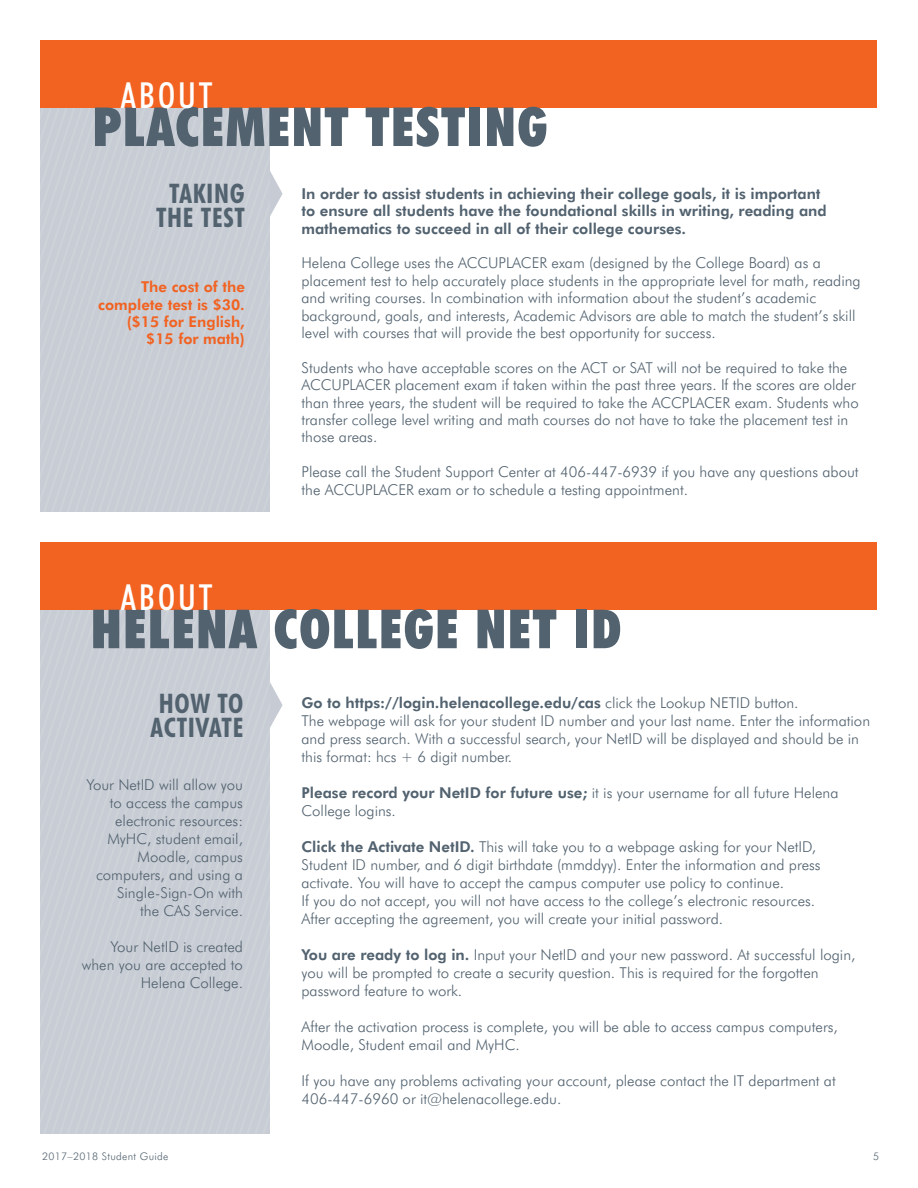
<style>
.page{position:relative;width:918px;height:1188px;background:#fff}
.page>*{position:absolute;margin:0;border:0;box-sizing:border-box;transform-origin:0 0}
.t1{font:900 condensed 54px "Futura BT";letter-spacing:.035em;color:#52626f}
.t2{font:500 condensed 36px "Futura BT";letter-spacing:.08em;color:#fff}
.t3{font:700 condensed 27px/24px "Futura BT";letter-spacing:.025em;color:#52626f;text-align:center}
.t4{font:300 15px/18px "Futura BT";color:#52626f}
.t5{font:800 15px/17.4px "Futura BT";color:#52626f}
.t6{font:800 15px/17.4px "Futura BT";color:#f26221;text-align:right}
.t7{font:300 10.5px "Futura BT";letter-spacing:.03em;color:#52626f}
.s1{font-weight:800}
</style>
<div class="page">
<svg style="left:270px;top:682px;width:13px;height:45px"></svg>
<svg style="left:270px;top:171px;width:13px;height:45px"></svg>
<div style="left:40px;top:40px;width:838px;height:68px;background:#f26221"></div>
<div style="left:40px;top:542px;width:838px;height:68px;background:#f26221"></div>
<h2 class="t2" style="left:121px;top:80px;width:94px">ABOUT</h2>
<h1 class="t1" style="left:93px;top:104px;width:456px">PLACEMENT TESTING</h1>
<h3 class="t3" style="left:156px;top:183px;width:90px">TAKING<br>THE TEST</h3>
<p class="t6" style="left:98px;top:280px;width:148px">The cost of the complete test is $30. ($15 for English, $15 for math)</p>
<p class="t5" style="left:302px;top:186px;width:527px">In order to assist students in achieving their college goals, it is important to ensure all students have the foundational skills in writing, reading and mathematics to succeed in all of their college courses.</p>
<p class="t4" style="left:302px;top:256px;width:561px;line-height:17.4px">Helena College uses the ACCUPLACER exam (designed by the College Board) as a placement test to help accurately place students in the appropriate level for math, reading and writing courses. In combination with information about the student’s academic background, goals, and interests, Academic Advisors are able to match the student’s skill level with courses that will provide the best opportunity for success.</p>
<p class="t4" style="left:302px;top:360px;width:559px;line-height:17.4px">Students who have acceptable scores on the ACT or SAT will not be required to take the ACCUPLACER placement exam if taken within the past three years. If the scores are older than three years, the student will be required to take the ACCPLACER exam. Students who transfer college level writing and math courses do not have to take the placement test in those areas.</p>
<p class="t4" style="left:302px;top:465px;width:559px;line-height:17.4px">Please call the Student Support Center at 406-447-6939 if you have any questions about the ACCUPLACER exam or to schedule a testing appointment.</p>
<h2 class="t2" style="left:121px;top:583px;width:94px">ABOUT</h2>
<h1 class="t1" style="left:91px;top:606px;width:532px">HELENA COLLEGE NET ID</h1>
<h3 class="t3" style="left:151px;top:694px;width:94px">HOW TO<br>ACTIVATE</h3>
<p class="t4" style="left:87px;top:777px;width:158px;text-align:right">Your NetID will allow you to access the campus electronic resources:<br>MyHC, student email,<br>Moodle, campus computers, and using a<br>Single-Sign-On with<br>the CAS Service.</p>
<p class="t4" style="left:82px;top:939px;width:163px;text-align:right">Your NetID is created when you are accepted to<br>Helena College.</p>
<p class="t4" style="left:302px;top:694px;width:570px"><span class="s1">Go to https://login.helenacollege.edu/cas</span> click the Lookup NETID button.<br>The webpage will ask for your student ID number and your last name. Enter the information and press search. With a successful search, your NetID will be displayed and should be in this format: hcs + 6 digit number.</p>
<p class="t4" style="left:302px;top:784px;width:538px"><span class="s1">Please record your NetID for future use;</span> it is your username for all future Helena<br>College logins.</p>
<p class="t4" style="left:302px;top:838px;width:521px"><span class="s1">Click the Activate NetID.</span> This will take you to a webpage asking for your NetID, Student ID number, and 6 digit birthdate (mmddyy). Enter the information and press activate. You will have to accept the campus computer use policy to continue.<br>If you do not accept, you will not have access to the college’s electronic resources.<br>After accepting the agreement, you will create your initial password.</p>
<p class="t4" style="left:302px;top:946px;width:555px"><span class="s1">You are ready to log in.</span> Input your NetID and your new password. At successful login, you will be prompted to create a security question. This is required for the forgotten password feature to work.</p>
<p class="t4" style="left:302px;top:1018px;width:538px">After the activation process is complete, you will be able to access campus computers,<br>Moodle, Student email and MyHC.</p>
<p class="t4" style="left:302px;top:1072px;width:536px">If you have any problems activating your account, please contact the IT department at<br>406-447-6960 or it@helenacollege.edu.</p>
<p class="t7" style="left:42px;top:1152px;width:128px">2017–2018 Student Guide</p>
<p class="t7" style="left:873px;top:1152px;width:8px">5</p>
</div>
